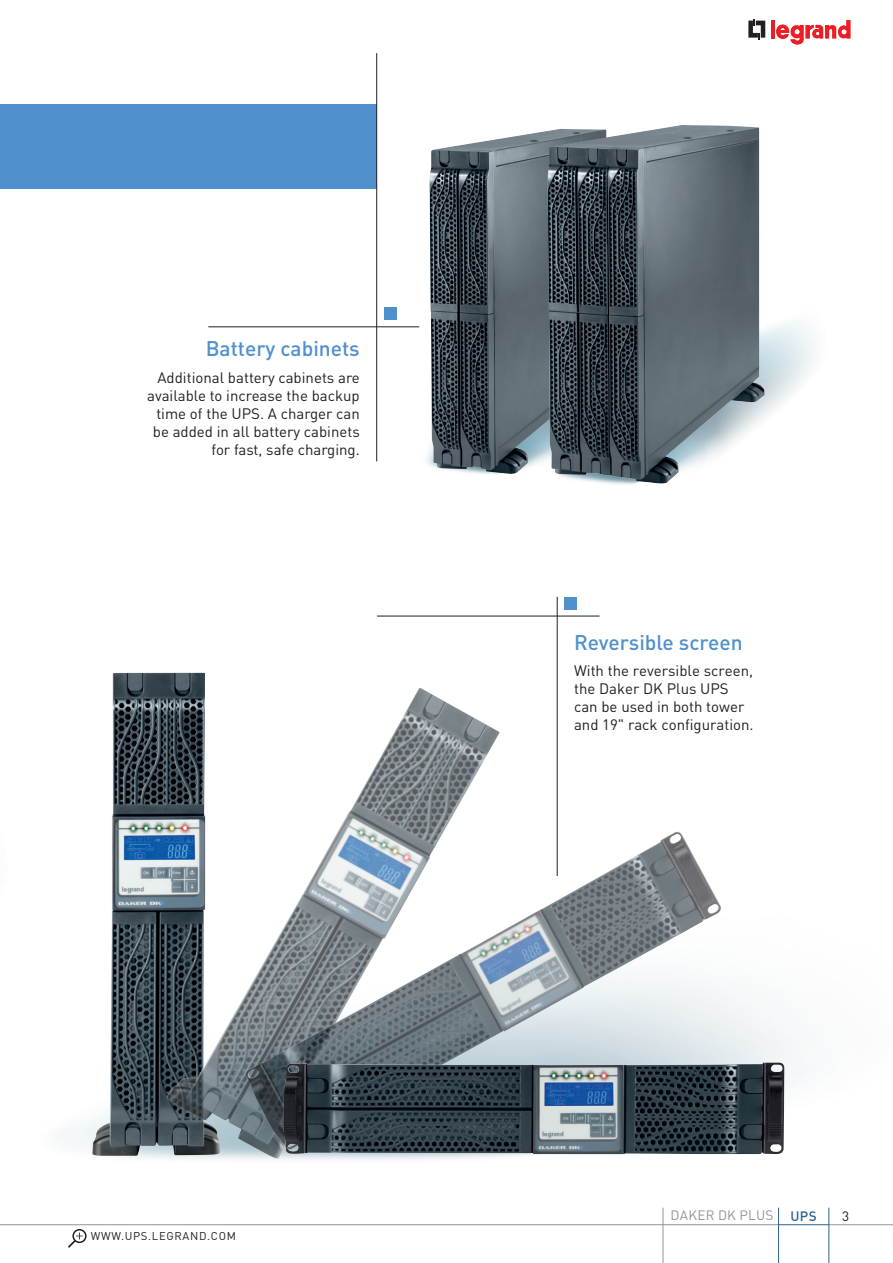
<style>
.page{position:relative;width:893px;height:1263px;background:#fff}
.page>*{position:absolute;margin:0;border:0;box-sizing:border-box;transform-origin:0 0}
.t1{font:500 21px "DIN Pro";color:#5090cc}
.t2{font:15px/18px "DIN Pro";color:#231f20;text-align:right}
.t3{font:13.5px "DIN Pro";letter-spacing:.015em;color:#939598}
.t4{font:500 13.5px "DIN Pro";color:#2a6292}
.t5{font:13.5px "DIN Pro";color:#231f20}
.t6{font:11.25px "DIN Pro";letter-spacing:.06em;color:#231f20}
</style>
<div class="page">
<hr style="left:663px;top:1208px;width:1px;height:55px;background:#939598">
<hr style="left:828px;top:1208px;width:1px;height:55px;background:#2a6292">
<hr style="left:778px;top:1208px;width:1px;height:55px;background:#2a6292">
<svg style="left:748px;top:19px;width:17px;height:20px"></svg>
<hr style="left:771px;top:20px;width:4px;height:18px;background:#ee1d23">
<svg style="left:776px;top:20px;width:74px;height:25px"></svg>
<hr style="left:557px;top:597px;width:1px;height:279px;background:#231f20">
<div style="left:0;top:105px;width:376px;height:84px;background:#5090cc"></div>
<img style="left:121px;top:793px;width:772px;height:457px">
<img style="left:112px;top:673px;width:93px;height:483px">
<img style="left:166px;top:688px;width:334px;height:472px">
<img style="left:246px;top:831px;width:477px;height:319px">
<img style="left:283px;top:1062px;width:501px;height:92px">
<img style="left:0;top:727px;width:121px;height:521px">
<img style="left:429px;top:131px;width:118px;height:343px">
<img style="left:547px;top:125px;width:217px;height:359px">
<hr style="left:377px;top:616px;width:223px;height:1px;background:#231f20">
<hr style="left:208px;top:327px;width:211px;height:1px;background:#231f20">
<hr style="left:376px;top:53px;width:1px;height:408px;background:#231f20">
<div style="left:384px;top:307px;width:12px;height:13px;background:#5090cc"></div>
<div style="left:564px;top:597px;width:13px;height:13px;background:#5090cc"></div>
<h1 class="t1" style="left:206px;top:334px;width:156px">Battery cabinets</h1>
<p class="t2" style="left:147px;top:368px;width:214px">Additional battery cabinets are available to increase the backup time of the UPS. A charger can be added in all battery cabinets for fast, safe charging.</p>
<p class="t6" style="left:91px;top:1228px;width:147px">WWW.UPS.LEGRAND.COM</p>
<h1 class="t1" style="left:574px;top:628px;width:170px">Reversible screen</h1>
<p class="t2" style="left:574px;top:661px;width:181px;text-align:left">With the reversible screen, the Daker DK Plus UPS can be used in both tower and 19" rack configuration.</p>
<p class="t3" style="left:670px;top:1206px;width:104px">DAKER DK PLUS</p>
<p class="t4" style="left:791px;top:1207px;width:28px">UPS</p>
<p class="t5" style="left:842px;top:1206px;width:9px">3</p>
</div>
